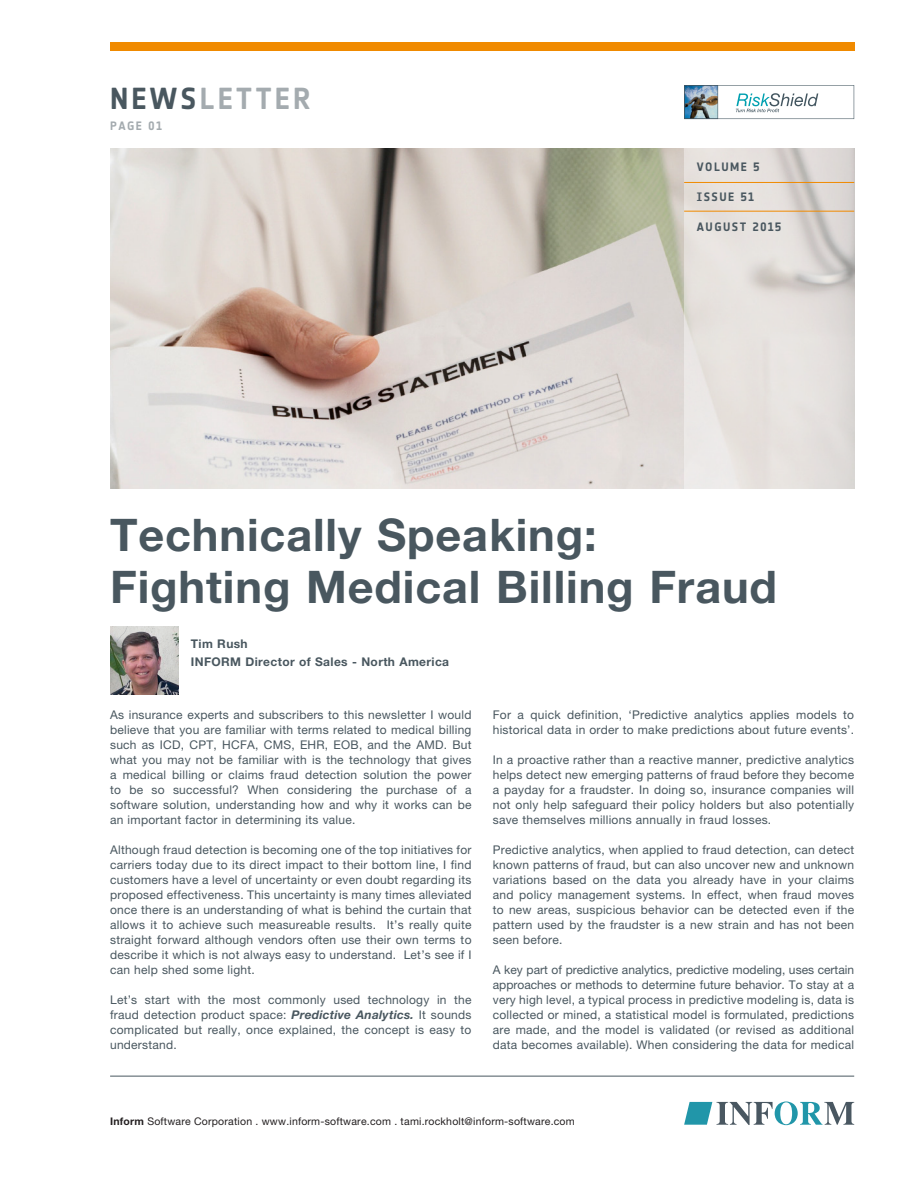
<style>
.page{position:relative;width:918px;height:1188px;background:#fff}
.page>*{position:absolute;margin:0;border:0;box-sizing:border-box;transform-origin:0 0}
.t1{font:700 45px "Helvetica Neue LT Std";letter-spacing:.02em;color:#49575f}
.t2{font:30px "Notes Soft Bold Tf";letter-spacing:.1em;color:#a4abaf}
.t3{font:12px/15px "Helvetica Neue LT Std";letter-spacing:.02em;color:#49575f;text-align:justify}
.t4{font:700 12px "Helvetica Neue LT Std";letter-spacing:.03em;color:#49575f}
.t5{font:12px "Notes Soft Bold Tf";letter-spacing:.12em;color:#49575f}
.t6{font:12px "Notes Soft Bold Tf";letter-spacing:.12em;color:#a4abaf}
.t7{font:10.5px "Helvetica Neue LT Std";letter-spacing:.02em;color:#231f20}
.s1{color:#49575f}
.s2{font-weight:700;font-style:italic}
.s3{font-weight:700}
</style>
<div class="page">
<img style="left:110px;top:149px;width:574px;height:340px">
<div style="left:110px;top:43px;width:744px;height:8px;background:#f08a00"></div>
<svg style="left:684px;top:149px;width:170px;height:340px;background:#e2deda"></svg>
<hr style="left:684px;top:182px;width:170px;height:1px;background:#f08a00">
<hr style="left:684px;top:211px;width:170px;height:1px;background:#f08a00">
<svg style="left:684px;top:1101px;width:170px;height:24px"></svg>
<hr style="left:110px;top:1076px;width:744px;height:1px;background:#49575f">
<svg style="left:684px;top:85px;width:170px;height:34px"></svg>
<img style="left:110px;top:626px;width:68px;height:68px">
<p class="t2" style="left:110px;top:82px;width:202px"><span class="s1">NEWS</span>LETTER</p>
<p class="t6" style="left:110px;top:119px;width:53px">PAGE 01</p>
<p class="t5" style="left:697px;top:160px;width:64px">VOLUME 5</p>
<p class="t5" style="left:697px;top:190px;width:59px">ISSUE 51</p>
<p class="t5" style="left:697px;top:220px;width:86px">AUGUST 2015</p>
<p class="t1" style="left:110px;top:507px;width:488px">Technically Speaking:</p>
<p class="t1" style="left:110px;top:559px;width:669px">Fighting Medical Billing Fraud</p>
<p class="t4" style="left:191px;top:637px;width:58px">Tim Rush</p>
<p class="t4" style="left:191px;top:655px;width:260px">INFORM Director of Sales - North America</p>
<p class="t3" style="left:110px;top:707px;width:363px">As insurance experts and subscribers to this newsletter I would believe that you are familiar with terms related to medical billing such as ICD, CPT, HCFA, CMS, EHR, EOB, and the AMD. But what you may not be familiar with is the technology that gives a medical billing or claims fraud detection solution the power to be so successful? When considering the purchase of a software solution, understanding how and why it works can be an important factor in determining its value.</p>
<p class="t3" style="left:110px;top:842px;width:363px">Although fraud detection is becoming one of the top initiatives for carriers today due to its direct impact to their bottom line, I find customers have a level of uncertainty or even doubt regarding its proposed effectiveness. This uncertainty is many times alleviated once there is an understanding of what is behind the curtain that allows it to achieve such measureable results. It’s really quite straight forward although vendors often use their own terms to describe it which is not always easy to understand. Let’s see if I can help shed some light.</p>
<p class="t3" style="left:110px;top:992px;width:363px">Let’s start with the most commonly used technology in the fraud detection product space: <span class="s2">Predictive Analytics.</span> It sounds complicated but really, once explained, the concept is easy to understand.</p>
<p class="t3" style="left:493px;top:707px;width:363px">For a quick definition, ‘Predictive analytics applies models to historical data in order to make predictions about future events’.</p>
<p class="t3" style="left:493px;top:752px;width:363px">In a proactive rather than a reactive manner, predictive analytics helps detect new emerging patterns of fraud before they become a payday for a fraudster. In doing so, insurance companies will not only help safeguard their policy holders but also potentially save themselves millions annually in fraud losses.</p>
<p class="t3" style="left:493px;top:842px;width:363px">Predictive analytics, when applied to fraud detection, can detect known patterns of fraud, but can also uncover new and unknown variations based on the data you already have in your claims and policy management systems. In effect, when fraud moves to new areas, suspicious behavior can be detected even if the pattern used by the fraudster is a new strain and has not been seen before.</p>
<p class="t3" style="left:493px;top:962px;width:363px">A key part of predictive analytics, predictive modeling, uses certain approaches or methods to determine future behavior. To stay at a very high level, a typical process in predictive modeling is, data is collected or mined, a statistical model is formulated, predictions are made, and the model is validated (or revised as additional data becomes available). When considering the data for medical</p>
<p class="t7" style="left:110px;top:1115px;width:466px"><span class="s3">Inform</span> Software Corporation . www.inform-software.com . tami.rockholt@inform-software.com</p>
</div>
